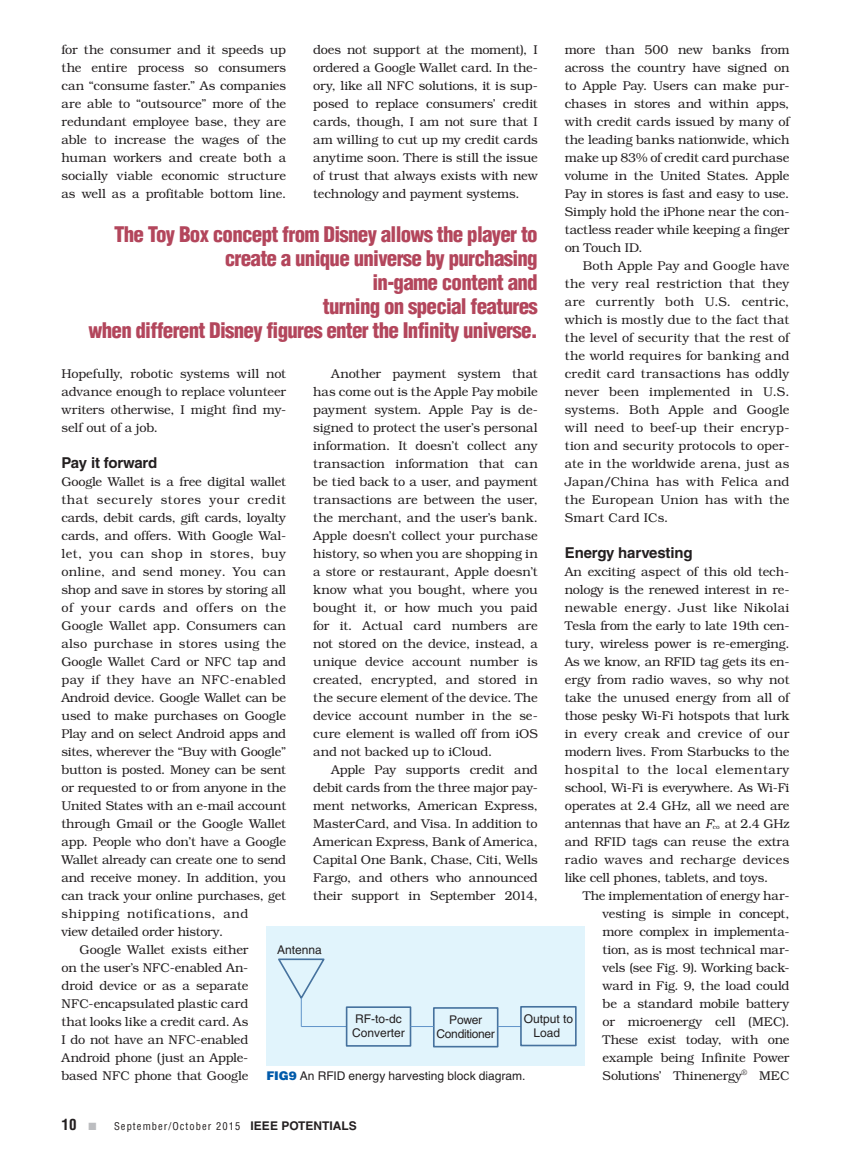
<style>
.page{position:relative;width:851px;height:1161px;background:#fff}
.page>*{position:absolute;margin:0;border:0;box-sizing:border-box;transform-origin:0 0}
.t1{font:900 condensed 21px/24px "Helvetica LT Std";letter-spacing:-.035em;color:#b3465c;text-align:right}
.t2{font:700 15px "Helvetica LT Std";letter-spacing:-.01em;color:#231f20}
.t3{font:700 15px "Helvetica LT Std";letter-spacing:-.03em;color:#231f20}
.t4{font:700 condensed 15px "Helvetica LT Std";color:#231f20}
.t5{font:300 12.75px/18px "Bookman Std";letter-spacing:-.015em;color:#231f20;text-align:justify}
.t6{font:300 12.75px "Bookman Std";letter-spacing:.045em;color:#231f20}
.t7{font:300 12.75px "Bookman Std";letter-spacing:.015em;color:#231f20}
.t8{font:300 12.75px "Bookman Std";letter-spacing:.035em;color:#231f20}
.t9{font:300 12.75px "Bookman Std";letter-spacing:.02em;color:#231f20}
.t10{font:300 12.75px "Bookman Std";letter-spacing:.03em;color:#231f20}
.t11{font:12px/14.4px "Helvetica LT Std";color:#231f20}
.t12{font:12px/14.4px "Helvetica LT Std";letter-spacing:-.025em;color:#231f20;text-align:center}
.t13{font:condensed 10.5px "Helvetica LT Std";letter-spacing:.1em;color:#231f20}
.s1{font-style:italic}
.s2{font-size:6.3px}
.s3{font-weight:900;color:#015aaa}
.s4{color:#bcbdc0}
.s5{font-weight:700;font-stretch:normal;font-size:12px}
</style>
<div class="page">
<div style="left:266px;top:926px;width:318px;height:139px;background:#e1f4fc"></div>
<svg style="left:278px;top:958px;width:47px;height:69px"></svg>
<hr style="left:301px;top:1026px;width:45px;height:1px;background:#6194c9">
<div style="left:346px;top:1006px;width:65px;height:41px;border:2px solid #46729e"></div>
<div style="left:433px;top:1007px;width:65px;height:40px;border:2px solid #46729e"></div>
<svg style="left:410px;top:1026px;width:24px;height:1px"></svg>
<svg style="left:497px;top:1026px;width:23px;height:1px"></svg>
<div style="left:520px;top:1006px;width:56px;height:40px;border:2px solid #46729e"></div>
<p class="t5" style="left:62px;top:41px;width:226px">for the consumer and it speeds up the entire process so consumers can “consume faster.” As companies are able to “outsource” more of the redundant employee base, they are able to increase the wages of the human workers and create both a socially viable economic structure as well as a profitable bottom line.</p>
<p class="t5" style="left:313px;top:41px;width:226px">does not support at the moment), I ordered a Google Wallet card. In the&shy;ory, like all NFC solutions, it is sup&shy;posed to replace consumers’ credit cards, though, I am not sure that I am willing to cut up my credit cards anytime soon. There is still the issue of trust that always exists with new technology and payment systems.</p>
<p class="t5" style="left:564px;top:41px;width:226px">more than 500 new banks from across the country have signed on to Apple Pay. Users can make pur&shy;chases in stores and within apps, with credit cards issued by many of the leading banks nationwide, which make up 83% of credit card purchase volume in the United States. Apple Pay in stores is fast and easy to use.<br>Simply hold the iPhone near the con&shy;tactless reader while keeping a finger on Touch ID.</p>
<p class="t5" style="left:564px;top:257px;width:226px;text-indent:18px">Both Apple Pay and Google have the very real restriction that they are currently both U.S. centric, which is mostly due to the fact that the level of security that the rest of the world requires for banking and credit card transactions has oddly never been implemented in U.S. systems. Both Apple and Google will need to beef-up their encryp&shy;tion and security protocols to oper&shy;ate in the worldwide arena, just as Japan/China has with Felica and the European Union has with the Smart Card ICs.</p>
<p class="t2" style="left:564px;top:544px;width:129px">Energy harvesting</p>
<p class="t5" style="left:564px;top:563px;width:226px">An exciting aspect of this old tech&shy;nology is the renewed interest in re&shy;newable energy. Just like Nikolai Tesla from the early to late 19th cen&shy;tury, wireless power is re-emerging.<br>As we know, an RFID tag gets its en&shy;ergy from radio waves, so why not take the unused energy from all of those pesky Wi-Fi hotspots that lurk in every creak and crevice of our modern lives. From Starbucks to the hospital to the local elementary school, Wi-Fi is everywhere. As Wi-Fi operates at 2.4 GHz, all we need are antennas that have an <span class="s1">F</span><span class="s2">co</span> at 2.4 GHz and RFID tags can reuse the extra radio waves and recharge devices like cell phones, tablets, and toys.</p>
<p class="t5" style="left:602px;top:887px;width:188px;text-indent:-20px">The implementation of energy har&shy;vesting is simple in concept, more complex in implementa&shy;tion, as is most technical mar&shy;vels (see Fig. 9). Working back&shy;ward in Fig. 9, the load could be a standard mobile battery or microenergy cell (MEC).<br>These exist today, with one example being Infinite Power Solutions’ Thinenergy<sup>®</sup> MEC</p>
<h1 class="t1" style="left:89px;top:222px;width:451px">The Toy Box concept from Disney allows the player to create a unique universe by purchasing<br>in-game content and<br>turning on special features<br>when different Disney figures enter the Infinity universe.</h1>
<p class="t5" style="left:62px;top:365px;width:226px">Hopefully, robotic systems will not advance enough to replace volunteer writers otherwise, I might find my&shy;self out of a job.</p>
<p class="t3" style="left:62px;top:454px;width:97px">Pay it forward</p>
<p class="t5" style="left:62px;top:473px;width:226px">Google Wallet is a free digital wallet</p>
<p class="t6" style="left:62px;top:492px;width:226px">that securely stores your credit</p>
<p class="t5" style="left:62px;top:509px;width:226px">cards, debit cards, gift cards, loyalty</p>
<p class="t5" style="left:62px;top:527px;width:226px">cards, and offers. With Google Wal-</p>
<p class="t8" style="left:62px;top:546px;width:226px">let, you can shop in stores, buy</p>
<p class="t9" style="left:62px;top:564px;width:226px">online, and send money. You can</p>
<p class="t5" style="left:62px;top:581px;width:226px">shop and save in stores by storing all</p>
<p class="t6" style="left:62px;top:600px;width:226px">of your cards and offers on the</p>
<p class="t5" style="left:62px;top:617px;width:226px">Google Wallet app. Consumers can</p>
<p class="t7" style="left:62px;top:636px;width:226px">also purchase in stores using the</p>
<p class="t5" style="left:62px;top:653px;width:226px">Google Wallet Card or NFC tap and</p>
<p class="t10" style="left:62px;top:672px;width:226px">pay if they have an NFC-enabled</p>
<p class="t5" style="left:62px;top:689px;width:226px">Android device. Google Wallet can be</p>
<p class="t5" style="left:62px;top:707px;width:226px">used to make purchases on Google</p>
<p class="t5" style="left:62px;top:725px;width:226px">Play and on select Android apps and</p>
<p class="t5" style="left:62px;top:743px;width:226px">sites, wherever the “Buy with Google”</p>
<p class="t5" style="left:62px;top:761px;width:226px">button is posted. Money can be sent</p>
<p class="t5" style="left:62px;top:779px;width:226px">or requested to or from anyone in the</p>
<p class="t5" style="left:62px;top:797px;width:226px">United States with an e-mail account</p>
<p class="t5" style="left:62px;top:815px;width:226px">through Gmail or the Google Wallet</p>
<p class="t5" style="left:62px;top:833px;width:226px">app. People who don’t have a Google</p>
<p class="t5" style="left:62px;top:851px;width:226px">Wallet already can create one to send</p>
<p class="t5" style="left:62px;top:869px;width:226px">and receive money. In addition, you</p>
<p class="t5" style="left:62px;top:887px;width:226px">can track your online purchases, get</p>
<p class="t6" style="left:62px;top:906px;width:188px">shipping notifications, and</p>
<p class="t5" style="left:62px;top:923px;width:163px">view detailed order history.</p>
<p class="t5" style="left:80px;top:941px;width:170px">Google Wallet exists either</p>
<p class="t5" style="left:62px;top:959px;width:188px">on the user’s NFC-enabled An-</p>
<p class="t5" style="left:62px;top:977px;width:188px">droid device or as a separate</p>
<p class="t5" style="left:62px;top:995px;width:188px">NFC-encapsulated plastic card</p>
<p class="t5" style="left:62px;top:1013px;width:188px">that looks like a credit card. As</p>
<p class="t5" style="left:62px;top:1031px;width:188px">I do not have an NFC-enabled</p>
<p class="t5" style="left:62px;top:1049px;width:188px">Android phone (just an Apple-</p>
<p class="t5" style="left:62px;top:1067px;width:188px">based NFC phone that Google</p>
<p class="t5" style="left:313px;top:365px;width:226px;text-indent:18px">Another payment system that has come out is the Apple Pay mobile payment system. Apple Pay is de&shy;signed to protect the user’s personal information. It doesn’t collect any transaction information that can be tied back to a user, and payment transactions are between the user, the merchant, and the user’s bank.<br>Apple doesn’t collect your purchase history, so when you are shopping in a store or restaurant, Apple doesn’t know what you bought, where you bought it, or how much you paid for it. Actual card numbers are not stored on the device, instead, a unique device account number is created, encrypted, and stored in the secure element of the device. The device account number in the se&shy;cure element is walled off from iOS and not backed up to iCloud.</p>
<p class="t5" style="left:313px;top:761px;width:226px;text-indent:18px">Apple Pay supports credit and debit cards from the three major pay&shy;ment networks, American Express, MasterCard, and Visa. In addition to American Express, Bank of America, Capital One Bank, Chase, Citi, Wells Fargo, and others who announced their support in September 2014,</p>
<p class="t11" style="left:277px;top:942px;width:46px">Antenna</p>
<p class="t11" style="left:352px;top:1012px;width:54px">RF-to-dc<br>Converter</p>
<p class="t12" style="left:436px;top:1012px;width:60px">Power<br>Conditioner</p>
<p class="t11" style="left:523px;top:1011px;width:51px;text-align:center">Output to<br>Load</p>
<p class="t11" style="left:266px;top:1069px;width:59px"><span class="s3">fig9</span> An RFID</p>
<p class="t11" style="left:348px;top:1069px;width:178px">energy harvesting block diagram.</p>
<p class="t4" style="left:62px;top:1116px;width:36px">10 <span class="s4">■</span></p>
<p class="t13" style="left:114px;top:1120px;width:244px">September/October 2015 <span class="s5">IEEE Potentials</span></p>
</div>
